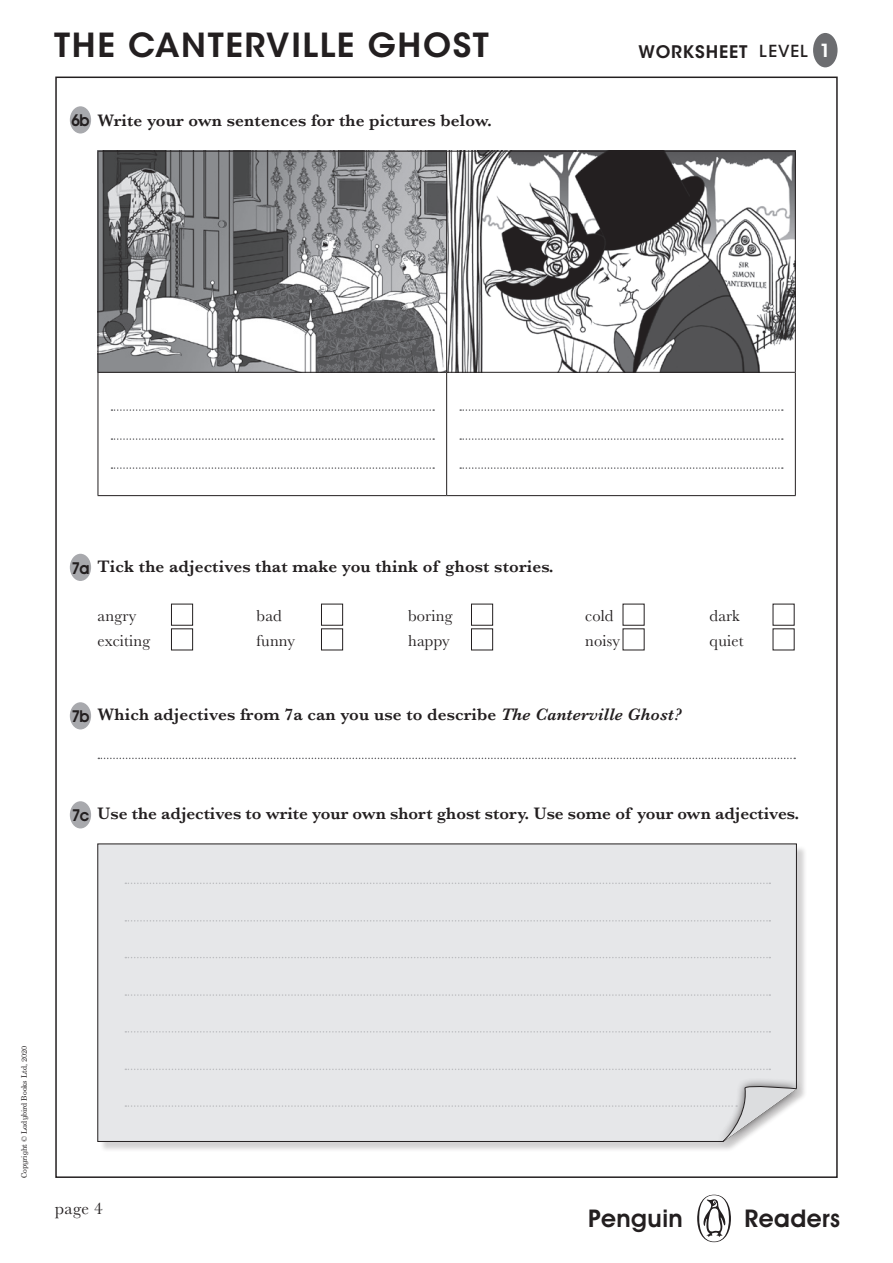
<style>
.page{position:relative;width:893px;height:1263px;background:#fff}
.page>*{position:absolute;margin:0;border:0;box-sizing:border-box;transform-origin:0 0}
.t1{font:600 33px "ITC Avant Garde Std";letter-spacing:.05em;color:#231f20}
.t2{font:600 24.6px "Avant Garde IT Cby BT";letter-spacing:.02em;color:#231f20}
.t3{font:600 18px "ITC Avant Garde Std";color:#fff}
._05b_HEADING{font:600 17.25px "Baskerville";letter-spacing:.01em;color:#231f20}
.t4{font:600 17.25px "ITC Avant Garde Std";letter-spacing:.05em;color:#231f20}
.t5{font:17.25px "Baskerville";color:#231f20}
._05_BODY{font:16.5px "Baskerville";letter-spacing:.01em;color:#231f20}
.BODY_TEXT{font:600 16.5px "Avant Garde IT Cby BT";letter-spacing:-.05em;color:#231f20;scale:.96 1}
.t6{font:7.5px "Century Schlbk Penguin Inf";color:#231f20}
.s1{font-weight:500;font-size:16.5px}
.s2{font-style:italic}
</style>
<div class="page">
<div style="left:697px;top:1195px;width:34px;height:47px;background:#231f20;border-radius:50%"></div>
<svg style="left:699px;top:1195px;width:30px;height:46px"></svg>
<div style="left:813px;top:33px;width:24px;height:34px;background:#6c6d70;border-radius:50%"></div>
<img style="left:99px;top:152px;width:696px;height:220px">
<div style="left:171px;top:604px;width:22px;height:22px;border:1px solid #231f20"></div>
<div style="left:321px;top:604px;width:22px;height:22px;border:1px solid #231f20"></div>
<div style="left:471px;top:604px;width:22px;height:22px;border:1px solid #231f20"></div>
<div style="left:623px;top:604px;width:21px;height:22px;border:1px solid #231f20"></div>
<div style="left:773px;top:604px;width:21px;height:22px;border:1px solid #231f20"></div>
<div style="left:171px;top:628px;width:22px;height:22px;border:1px solid #231f20"></div>
<div style="left:321px;top:628px;width:22px;height:22px;border:1px solid #231f20"></div>
<div style="left:471px;top:628px;width:22px;height:22px;border:1px solid #231f20"></div>
<svg style="left:98px;top:758px;width:697px;height:1px"></svg>
<div style="left:70px;top:106px;width:21px;height:28px;background:#a8a9ad;border-radius:50%"></div>
<div style="left:70px;top:554px;width:21px;height:27px;background:#a8a9ad;border-radius:50%"></div>
<div style="left:70px;top:702px;width:21px;height:27px;background:#a8a9ad;border-radius:50%"></div>
<div style="left:70px;top:801px;width:21px;height:27px;background:#a8a9ad;border-radius:50%"></div>
<hr style="left:98px;top:151px;width:349px;height:1px;background:#231f20">
<hr style="left:98px;top:152px;width:1px;height:220px;background:#231f20">
<hr style="left:447px;top:151px;width:349px;height:1px;background:#231f20">
<hr style="left:446px;top:152px;width:1px;height:220px;background:#231f20">
<hr style="left:795px;top:152px;width:1px;height:220px;background:#231f20">
<hr style="left:98px;top:372px;width:349px;height:1px;background:#231f20">
<hr style="left:98px;top:373px;width:1px;height:122px;background:#231f20">
<hr style="left:447px;top:372px;width:349px;height:1px;background:#231f20">
<hr style="left:446px;top:373px;width:1px;height:122px;background:#231f20">
<hr style="left:795px;top:373px;width:1px;height:122px;background:#231f20">
<hr style="left:98px;top:495px;width:349px;height:1px;background:#231f20">
<hr style="left:447px;top:495px;width:349px;height:1px;background:#231f20">
<svg style="left:111px;top:409px;width:323px;height:2px"></svg>
<svg style="left:111px;top:438px;width:323px;height:2px"></svg>
<svg style="left:111px;top:467px;width:323px;height:2px"></svg>
<svg style="left:460px;top:409px;width:323px;height:2px"></svg>
<svg style="left:460px;top:438px;width:323px;height:2px"></svg>
<svg style="left:460px;top:467px;width:323px;height:2px"></svg>
<div style="left:99px;top:845px;width:708px;height:307px;background:#231f20;opacity:.2"></div>
<div style="left:97px;top:843px;width:700px;height:299px;background:#e6e7e9"></div>
<div style="left:716px;top:1077px;width:88px;height:72px;background:#231f20;opacity:.8"></div>
<svg style="left:125px;top:882px;width:645px;height:2px"></svg>
<svg style="left:125px;top:920px;width:645px;height:1px"></svg>
<svg style="left:125px;top:957px;width:645px;height:1px"></svg>
<svg style="left:125px;top:994px;width:645px;height:2px"></svg>
<svg style="left:125px;top:1031px;width:645px;height:1px"></svg>
<svg style="left:125px;top:1068px;width:645px;height:2px"></svg>
<svg style="left:125px;top:1084px;width:672px;height:58px;background:#e1e2e3"></svg>
<h1 class="t1" style="left:54px;top:24px;width:436px">THE CANTERVILLE GHOST</h1>
<p class="t3" style="left:820px;top:39px;width:12px">1</p>
<p class="t4" style="left:639px;top:41px;width:171px">WORKSHEET <span class="s1">LEVEL</span></p>
<p class="BODY_TEXT" style="left:71px;top:110px;width:21px">6b</p>
<p class="_05b_HEADING" style="left:98px;top:108px;width:396px">Write your own sentences for the pictures below.</p>
<p class="BODY_TEXT" style="left:71px;top:558px;width:21px">7a</p>
<p class="_05b_HEADING" style="left:98px;top:554px;width:458px">Tick the adjectives that make you think of ghost stories.</p>
<p class="_05_BODY" style="left:98px;top:605px;width:40px">angry</p>
<p class="_05_BODY" style="left:257px;top:605px;width:27px">bad</p>
<p class="_05_BODY" style="left:408px;top:605px;width:46px">boring</p>
<p class="_05_BODY" style="left:585px;top:605px;width:30px">cold</p>
<p class="_05_BODY" style="left:710px;top:605px;width:32px">dark</p>
<p class="_05_BODY" style="left:98px;top:630px;width:54px">exciting</p>
<p class="_05_BODY" style="left:257px;top:630px;width:40px">funny</p>
<p class="_05_BODY" style="left:408px;top:630px;width:43px">happy</p>
<p class="_05_BODY" style="left:585px;top:630px;width:36px">noisy</p>
<p class="_05_BODY" style="left:710px;top:630px;width:36px">quiet</p>
<p class="BODY_TEXT" style="left:71px;top:706px;width:21px">7b</p>
<p class="_05b_HEADING" style="left:98px;top:702px;width:586px">Which adjectives from 7a can you use to describe <span class="s2">The Canterville Ghost?</span></p>
<p class="BODY_TEXT" style="left:71px;top:805px;width:20px">7c</p>
<p class="_05b_HEADING" style="left:98px;top:801px;width:703px">Use the adjectives to write your own short ghost story. Use some of your own adjectives.</p>
<p class="t6" style="left:19px;top:1178px;width:134px;rotate:-90deg">Copyright © Ladybird Books Ltd, 2020</p>
<p class="t5" style="left:55px;top:1197px;width:49px">page 4</p>
<h2 class="t2" style="left:588px;top:1203px;width:96px">Penguin</h2>
<h2 class="t2" style="left:744px;top:1203px;width:97px">Readers</h2>
</div>
